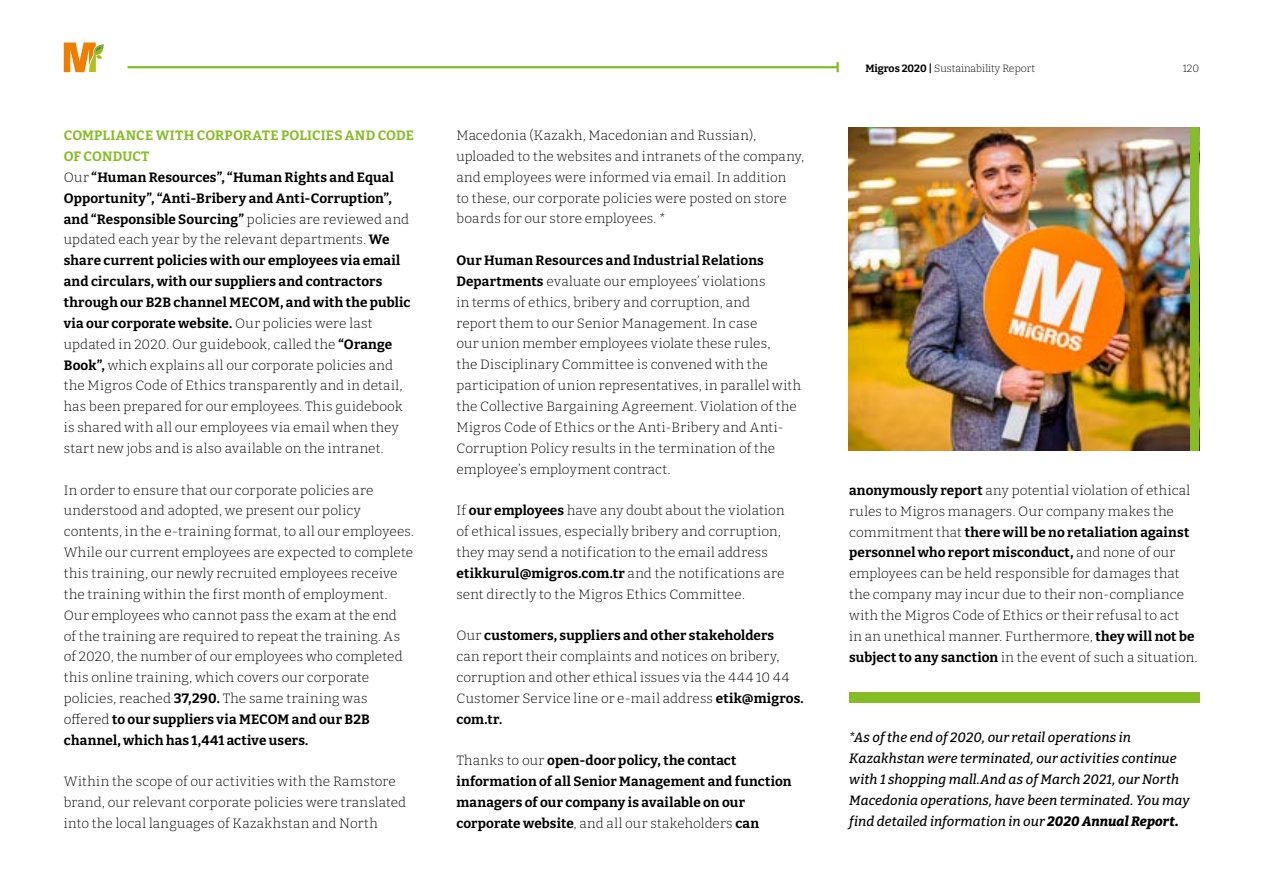
<style>
.page{position:relative;width:1263px;height:893px;background:#fff}
.page>*{position:absolute;margin:0;border:0;box-sizing:border-box;transform-origin:0 0}
.t1{font:300 13.5px/20.9px "Bitter";letter-spacing:.01em;color:#000}
.t2{font:italic 500 13.5px/20.9px "Bitter";letter-spacing:.005em;color:#000}
.t3{font:700 13.5px/20.9px "Bitter";letter-spacing:.01em;color:#000}
.t4{font:300 10.5px "Bitter";color:#000}
.s1{font-weight:700;color:#86bc25}
.s2{font-weight:700}
.s3{font-weight:300}
.s4{font-weight:800}
</style>
<div class="page">
<hr style="left:128px;top:66px;width:710px;height:2px;background:#86bc25">
<svg style="left:836px;top:62px;width:3px;height:10px"></svg>
<svg style="left:64px;top:43px;width:40px;height:29px"></svg>
<img style="left:849px;top:128px;width:342px;height:323px">
<div style="left:1191px;top:128px;width:8px;height:323px;background:#86bc25"></div>
<div style="left:849px;top:692px;width:350px;height:10px;background:#86bc25"></div>
<p class="t1" style="left:64px;top:125px;width:352px"><span class="s1">COMPLIANCE WITH CORPORATE POLICIES AND CODE OF CONDUCT<br></span>Our <span class="s2">“Human Resources”, “Human Rights and Equal Opportunity”, “Anti-Bribery and Anti-Corruption”, and “Responsible Sourcing”</span> policies are reviewed and updated each year by the relevant departments. <span class="s2">We share current policies with our employees via email and circulars, with our suppliers and contractors through our B2B channel MECOM, and with the public via our corporate website.</span> Our policies were last updated in 2020. Our guidebook, called the <span class="s2">“Orange Book”,</span> which explains all our corporate policies and the Migros Code of Ethics transparently and in detail, has been prepared for our employees. This guidebook is shared with all our employees via email when they start new jobs and is also available on the intranet.</p>
<p class="t1" style="left:64px;top:479px;width:352px">In order to ensure that our corporate policies are understood and adopted, we present our policy contents, in the e-training format, to all our employees.<br>While our current employees are expected to complete this training, our newly recruited employees receive the training within the first month of employment.<br>Our employees who cannot pass the exam at the end<br>of the training are required to repeat the training. As of 2020, the number of our employees who completed this online training, which covers our corporate policies, reached <span class="s2">37,290.</span> The same training was offered <span class="s2">to our suppliers via MECOM and our B2B channel, which has 1,441 active users.</span></p>
<p class="t1" style="left:64px;top:771px;width:344px">Within the scope of our activities with the Ramstore brand, our relevant corporate policies were translated into the local languages of Kazakhstan and North</p>
<p class="t1" style="left:456px;top:125px;width:349px">Macedonia (Kazakh, Macedonian and Russian), uploaded to the websites and intranets of the company, and employees were informed via email. In addition<br>to these, our corporate policies were posted on store boards for our store employees. *</p>
<p class="t1" style="left:456px;top:250px;width:346px"><span class="s2">Our Human Resources and Industrial Relations Departments</span> evaluate our employees’ violations<br>in terms of ethics, bribery and corruption, and<br>report them to our Senior Management. In case<br>our union member employees violate these rules,<br>the Disciplinary Committee is convened with the participation of union representatives, in parallel with the Collective Bargaining Agreement. Violation of the Migros Code of Ethics or the Anti-Bribery and Anti-Corruption Policy results in the termination of the employee’s employment contract.</p>
<p class="t1" style="left:456px;top:500px;width:330px">If <span class="s2">our employees</span> have any doubt about the violation of ethical issues, especially bribery and corruption, they may send a notification to the email address <span class="s2">etikkurul@migros.com.tr</span> and the notifications are sent directly to the Migros Ethics Committee.</p>
<p class="t1" style="left:456px;top:625px;width:349px">Our <span class="s2">customers, suppliers and other stakeholders<br></span>can report their complaints and notices on bribery, corruption and other ethical issues via the 444 10 44<br>Customer Service line or e-mail address <span class="s2">etik@migros. com.tr.</span></p>
<p class="t3" style="left:456px;top:750px;width:337px"><span class="s3">Thanks to our</span> open-door policy, the contact information of all Senior Management and function managers of our company is available on our corporate website<span class="s3">, and all our stakeholders</span> can</p>
<p class="t4" style="left:865px;top:62px;width:171px"><span class="s2">Migros 2020 |</span> Sustainability Report</p>
<p class="t4" style="left:1183px;top:62px;width:18px">120</p>
<p class="t1" style="left:849px;top:479px;width:350px"><span class="s2">anonymously report</span> any potential violation of ethical rules to Migros managers. Our company makes the commitment that <span class="s2">there will be no retaliation against personnel who report misconduct,</span> and none of our employees can be held responsible for damages that the company may incur due to their non-compliance with the Migros Code of Ethics or their refusal to act<br>in an unethical manner. Furthermore, <span class="s2">they will not be subject to any sanction</span> in the event of such a situation.</p>
<p class="t2" style="left:849px;top:727px;width:342px">*As of the end of 2020, our retail operations in Kazakhstan were terminated, our activities continue with 1 shopping mall.And as of March 2021, our North Macedonia operations, have been terminated. You may find detailed information in our <span class="s4">2020 Annual Report.</span></p>
</div>
